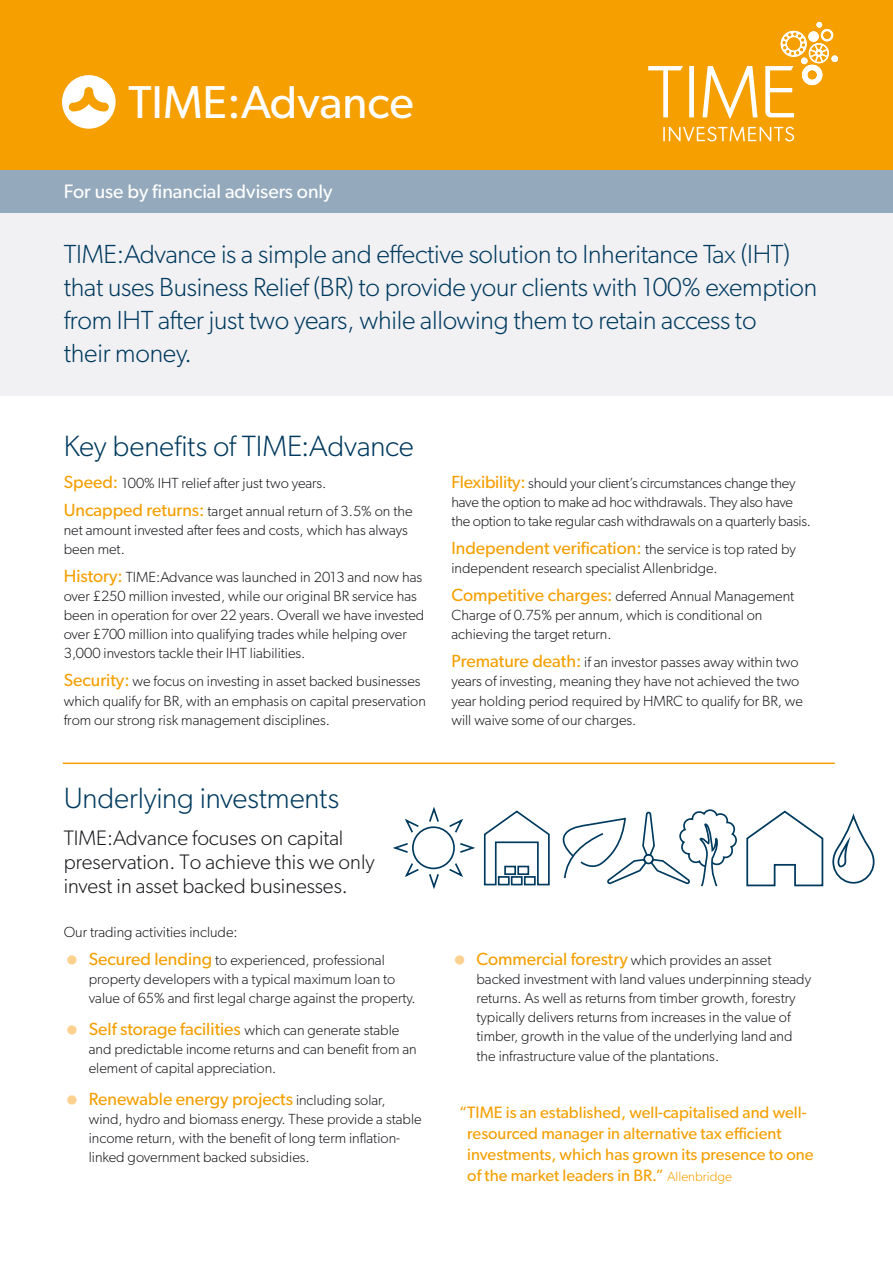
<style>
.page{position:relative;width:893px;height:1263px;background:#fff}
.page>*{position:absolute;margin:0;border:0;box-sizing:border-box;transform-origin:0 0}
.t1{font:46.2px "Gibson";color:#fff}
.Header_2{font:300 29.4px "Gibson";letter-spacing:-.005em;color:#003a5e}
.Body_Intro_-_lvl1{font:300 26.25px/33px "Gibson";letter-spacing:-.01em;color:#003a5e}
.Body{font:300 21px/24px "Gibson";color:#1a171c}
.Map_items_body{font:19.5px "Gibson";color:#fff}
.Body-2{font:17.7px "Gibson";color:#f59f00}
.Body-3{font:16.5px/21px "Gibson";color:#f59f00}
.Body-4{font:300 14.7px/19px "Gibson";color:#1a171c}
.s1{font-weight:400;font-size:17.7px;color:#f59f00}
.s2{font-size:33px;color:#fcd08e}
.s3{font-weight:300;font-size:33px;color:#fcd08e}
.s4{font-weight:300;font-size:14.7px;color:#1a171c}
.s5{font-weight:300;font-size:13.5px}
</style>
<div class="page">
<div style="left:0;top:0;width:893px;height:170px;background:#f59f00"></div>
<svg style="left:648px;top:22px;width:190px;height:96px"></svg>
<svg style="left:663px;top:127px;width:131px;height:14px"></svg>
<svg style="left:62px;top:75px;width:54px;height:54px"></svg>
<div style="left:0;top:170px;width:893px;height:43px;background:#94a9bc"></div>
<div style="left:0;top:213px;width:893px;height:182px;background:#f1f1f4"></div>
<div style="left:412px;top:826px;width:43px;height:43px;border:2px solid #003a5e;border-radius:50%"></div>
<svg style="left:429px;top:807px;width:10px;height:15px"></svg>
<svg style="left:429px;top:874px;width:10px;height:15px"></svg>
<svg style="left:460px;top:843px;width:15px;height:10px"></svg>
<svg style="left:393px;top:843px;width:15px;height:10px"></svg>
<svg style="left:447px;top:861px;width:16px;height:16px"></svg>
<svg style="left:405px;top:819px;width:16px;height:15px"></svg>
<svg style="left:405px;top:861px;width:16px;height:16px"></svg>
<svg style="left:447px;top:819px;width:16px;height:15px"></svg>
<svg style="left:484px;top:810px;width:66px;height:75px"></svg>
<div style="left:511px;top:876px;width:12px;height:9px;border:2px solid #003a5e"></div>
<div style="left:498px;top:876px;width:12px;height:9px;border:2px solid #003a5e"></div>
<div style="left:524px;top:876px;width:12px;height:9px;border:2px solid #003a5e"></div>
<div style="left:504px;top:866px;width:12px;height:9px;border:2px solid #003a5e"></div>
<div style="left:517px;top:866px;width:12px;height:9px;border:2px solid #003a5e"></div>
<svg style="left:563px;top:809px;width:174px;height:77px"></svg>
<svg style="left:746px;top:810px;width:128px;height:77px"></svg>
<hr style="left:63px;top:762px;width:772px;height:2px;background:#f59f00">
<h1 class="t1" style="left:128px;top:74px;width:287px">TIME:Advance</h1>
<p class="Map_items_body" style="left:64px;top:179px;width:270px">For use by financial advisers only</p>
<p class="Body_Intro_-_lvl1" style="left:64px;top:238px;width:755px">TIME:Advance is a simple and effective solution to Inheritance Tax (IHT) that uses Business Relief (BR) to provide your clients with 100% exemption from IHT after just two years, while allowing them to retain access to<br>their money.</p>
<p class="Header_2" style="left:64px;top:428px;width:352px">Key benefits of TIME:Advance</p>
<p class="Body-4" style="left:64px;top:473px;width:264px"><span class="s1">Speed:</span> 100% IHT relief after just two years.</p>
<p class="Body-4" style="left:64px;top:501px;width:350px"><span class="s1">Uncapped returns:</span> target annual return of 3.5% on the net amount invested after fees and costs, which has always been met.</p>
<p class="Body-4" style="left:64px;top:567px;width:362px"><span class="s1">History:</span> TIME:Advance was launched in 2013 and now has over £250 million invested, while our original BR service has been in operation for over 22 years. Overall we have invested over £700 million into qualifying trades while helping over 3,000 investors tackle their IHT liabilities.</p>
<p class="Body-4" style="left:64px;top:672px;width:364px"><span class="s1">Security:</span> we focus on investing in asset backed businesses which qualify for BR, with an emphasis on capital preservation from our strong risk management disciplines.</p>
<p class="Header_2" style="left:64px;top:780px;width:277px">Underlying investments</p>
<p class="Body" style="left:64px;top:825px;width:312px">TIME:Advance focuses on capital preservation. To achieve this we only invest in asset backed businesses.</p>
<p class="Body-4" style="left:64px;top:922px;width:175px">Our trading activities include:</p>
<p class="Body-4" style="left:89px;top:950px;width:328px;text-indent:-25px"><span class="s2">•</span> <span class="s1">Secured lending</span> to experienced, professional property developers with a typical maximum loan to value of 65% and first legal charge against the property.</p>
<p class="Body-4" style="left:89px;top:1020px;width:329px;text-indent:-25px"><span class="s2">•</span> <span class="s1">Self storage facilities</span> which can generate stable and predictable income returns and can benefit from an element of capital appreciation.</p>
<p class="Body-2" style="left:64px;top:1088px;width:323px"><span class="s3">•</span> Renewable energy projects <span class="s4">including solar,</span></p>
<p class="Body-4" style="left:89px;top:1109px;width:334px">wind, hydro and biomass energy. These provide a stable income return, with the benefit of long term inflation&shy;linked government backed subsidies.</p>
<p class="Body-4" style="left:451px;top:473px;width:361px"><span class="s1">Flexibility:</span> should your client’s circumstances change they have the option to make ad hoc withdrawals. They also have the option to take regular cash withdrawals on a quarterly basis.</p>
<p class="Body-2" style="left:451px;top:537px;width:346px">Independent verification: <span class="s4">the service is top rated by</span></p>
<p class="Body-4" style="left:451px;top:558px;width:268px">independent research specialist Allenbridge.</p>
<p class="Body-4" style="left:451px;top:586px;width:344px"><span class="s1">Competitive charges:</span> deferred Annual Management<br>Charge of 0.75% per annum, which is conditional on achieving the target return.</p>
<p class="Body-4" style="left:451px;top:652px;width:353px"><span class="s1">Premature death:</span> if an investor passes away within two years of investing, meaning they have not achieved the two year holding period required by HMRC to qualify for BR, we will waive some of our charges.</p>
<p class="Body-4" style="left:476px;top:950px;width:336px;text-indent:-25px"><span class="s2">•</span> <span class="s1">Commercial forestry</span> which provides an asset backed investment with land values underpinning steady returns. As well as returns from timber growth, forestry typically delivers returns from increases in the value of timber, growth in the value of the underlying land and the infrastructure value of the plantations.</p>
<p class="Body-3" style="left:467px;top:1101px;width:348px;text-indent:-8px">“TIME is an established, well-capitalised and well&shy;resourced manager in alternative tax efficient investments, which has grown its presence to one of the market leaders in BR.” <span class="s5">Allenbridge</span></p>
</div>
